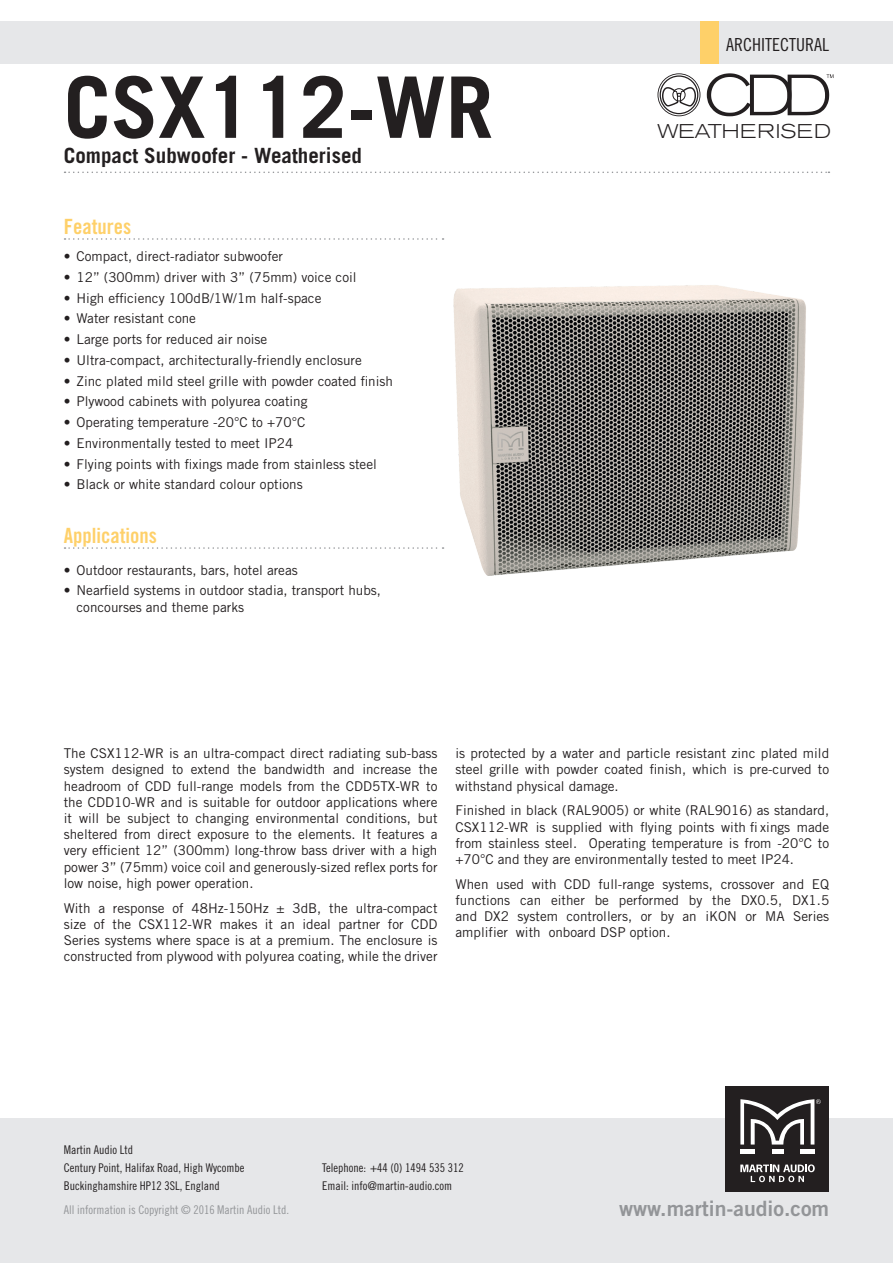
<style>
.page{position:relative;width:893px;height:1263px;background:#fff}
.page>*{position:absolute;margin:0;border:0;box-sizing:border-box;transform-origin:0 0}
.t1{font:700 84.9px "Trade Gothic";color:#231f20}
.t2{font:21.15px "Trade Gothic Bold Two";color:#939598}
.t3{font:700 21px "Trade Gothic";color:#231f20}
.t4{font:21px "Trade Gothic Bold Cond Twenty";color:#fed069}
.t5{font:300 19.8px "Akzidenz Grot Ext BQ";letter-spacing:.015em;color:#231f20}
.t6{font:18px "Trade Gothic Cond Eighteen";color:#231f20}
.t7{font:13.5px/16.2px "Trade Gothic";color:#231f20;text-align:justify}
.t8{font:12px/18px "Trade Gothic Cond Eighteen";color:#231f20}
.t9{font:12px "Trade Gothic Cond Eighteen";color:#939598}
</style>
<div class="page">
<div style="left:0;top:21px;width:893px;height:43px;background:#e6e7e9"></div>
<div style="left:0;top:1118px;width:893px;height:145px;background:#e6e7e9"></div>
<div style="left:725px;top:1086px;width:104px;height:106px;background:#231f20"></div>
<div style="left:740px;top:1149px;width:15px;height:5px;background:#fff"></div>
<div style="left:800px;top:1149px;width:14px;height:5px;background:#fff"></div>
<div style="left:772px;top:1149px;width:11px;height:5px;background:#fff"></div>
<svg style="left:740px;top:1164px;width:75px;height:18px"></svg>
<svg style="left:740px;top:1099px;width:81px;height:46px"></svg>
<div style="left:701px;top:21px;width:18px;height:43px;background:#fed069"></div>
<svg style="left:65px;top:172px;width:764px;height:1px"></svg>
<svg style="left:707px;top:73px;width:126px;height:43px"></svg>
<svg style="left:657px;top:73px;width:43px;height:43px"></svg>
<svg style="left:65px;top:238px;width:363px;height:2px"></svg>
<svg style="left:65px;top:547px;width:363px;height:2px"></svg>
<img style="left:431px;top:238px;width:375px;height:338px">
<h1 class="t1" style="left:64px;top:55px;width:431px">CSX112-WR</h1>
<h3 class="t3" style="left:64px;top:143px;width:300px">Compact Subwoofer - Weatherised</h3>
<p class="t4" style="left:64px;top:214px;width:69px">Features</p>
<p class="t7" style="left:64px;top:248px;width:221px">• Compact, direct-radiator subwoofer</p>
<p class="t7" style="left:64px;top:269px;width:294px">• 12” (300mm) driver with 3” (75mm) voice coil</p>
<p class="t7" style="left:64px;top:289px;width:259px">• High efficiency 100dB/1W/1m half-space</p>
<p class="t7" style="left:64px;top:310px;width:134px">• Water resistant cone</p>
<p class="t7" style="left:64px;top:331px;width:205px">• Large ports for reduced air noise</p>
<p class="t7" style="left:64px;top:352px;width:300px">• Ultra-compact, architecturally-friendly enclosure</p>
<p class="t7" style="left:64px;top:372px;width:331px">• Zinc plated mild steel grille with powder coated finish</p>
<p class="t7" style="left:64px;top:393px;width:245px">• Plywood cabinets with polyurea coating</p>
<p class="t7" style="left:64px;top:414px;width:243px">• Operating temperature -20°C to +70°C</p>
<p class="t7" style="left:64px;top:435px;width:231px">• Environmentally tested to meet IP24</p>
<p class="t7" style="left:64px;top:455px;width:315px">• Flying points with fixings made from stainless steel</p>
<p class="t7" style="left:64px;top:476px;width:240px">• Black or white standard colour options</p>
<p class="t4" style="left:64px;top:523px;width:95px">Applications</p>
<p class="t7" style="left:64px;top:561px;width:235px">• Outdoor restaurants, bars, hotel areas</p>
<p class="t7" style="left:77px;top:582px;width:306px;text-indent:-13px">• Nearfield systems in outdoor stadia, transport hubs, concourses and theme parks</p>
<h3 class="t6" style="left:726px;top:34px;width:104px">ARCHITECTURAL</h3>
<h3 class="t5" style="left:657px;top:120px;width:175px">WEATHERISED</h3>
<p class="t7" style="left:64px;top:745px;width:375px">The CSX112-WR is an ultra-compact direct radiating sub-bass system designed to extend the bandwidth and increase the headroom of CDD full-range models from the CDD5TX-WR to the CDD10-WR and is suitable for outdoor applications where it will be subject to changing environmental conditions, but sheltered from direct exposure to the elements. It features a very efficient 12” (300mm) long-throw bass driver with a high power 3” (75mm) voice coil and generously-sized reflex ports for low noise, high power operation.</p>
<p class="t7" style="left:64px;top:899px;width:375px">With a response of 48Hz-150Hz ± 3dB, the ultra-compact size of the CSX112-WR makes it an ideal partner for CDD Series systems where space is at a premium. The enclosure is constructed from plywood with polyurea coating, while the driver</p>
<p class="t7" style="left:455px;top:745px;width:375px">is protected by a water and particle resistant zinc plated mild steel grille with powder coated finish, which is pre-curved to withstand physical damage.</p>
<p class="t7" style="left:455px;top:802px;width:375px">Finished in black (RAL9005) or white (RAL9016) as standard, CSX112-WR is supplied with flying points with fi xings made from stainless steel. Operating temperature is from -20°C to +70°C and they are environmentally tested to meet IP24.</p>
<p class="t7" style="left:455px;top:875px;width:375px">When used with CDD full-range systems, crossover and EQ functions can either be performed by the DX0.5, DX1.5 and DX2 system controllers, or by an iKON or MA Series amplifier with onboard DSP option.</p>
<p class="t8" style="left:64px;top:1140px;width:182px">Martin Audio Ltd<br>Century Point, Halifax Road, High Wycombe<br>Buckinghamshire HP12 3SL, England</p>
<p class="t9" style="left:64px;top:1202px;width:227px">All information is Copyright © 2016 Martin Audio Ltd.</p>
<p class="t8" style="left:322px;top:1158px;width:143px">Telephone: +44 (0) 1494 535 312<br>Email: info@martin-audio.com</p>
<h2 class="t2" style="left:619px;top:1196px;width:212px">www.martin-audio.com</h2>
</div>
